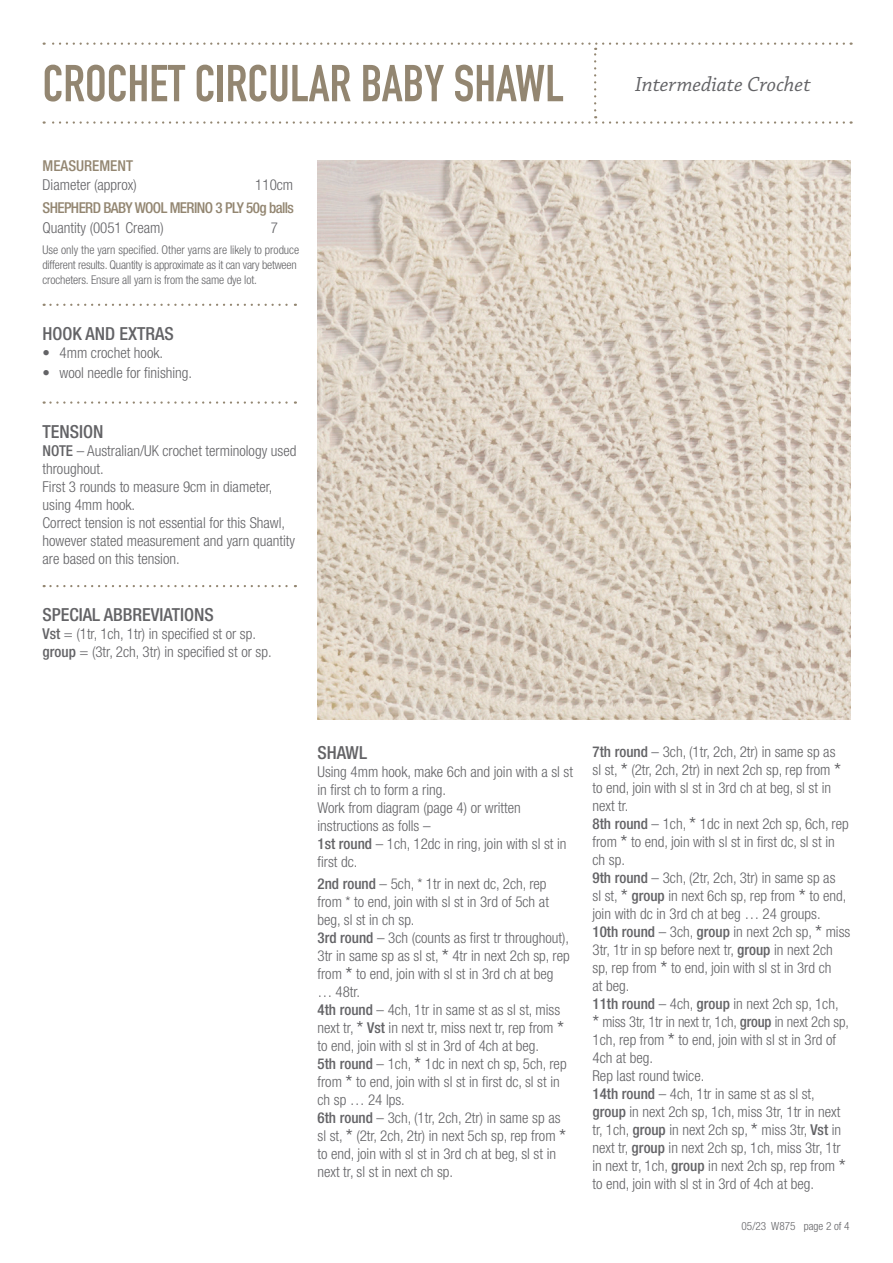
<style>
.page{position:relative;width:893px;height:1263px;background:#fff}
.page>*{position:absolute;margin:0;border:0;box-sizing:border-box;transform-origin:0 0}
.ACS_H1{font:700 51px "DIN Condensed";color:#938671}
.ACS_Rating{font:italic 21.45px "Chaparral Pro";color:#636366}
.ACS_H2{font:500 condensed 18px "Helvetica Neue LT Pro";color:#636366}
.ACS_Body_Text_Instru{font:300 condensed 15px/18px "Helvetica Neue LT Pro";color:#636366}
.ACS_H3{font:300 condensed 15px/18px "Helvetica Neue LT Pro";color:#636366}
.ACS_Table_H1{font:500 condensed 15px "Helvetica Neue LT Pro";letter-spacing:-.04em;color:#938671}
.ACS_Table_H1-2{font:500 condensed 15px "Helvetica Neue LT Pro";color:#938671}
.ACS_IMPORTANT_text{font:300 condensed 12px/15px "Helvetica Neue LT Pro";letter-spacing:-.01em;color:#636366}
.t1{font:300 condensed 11.25px "Helvetica Neue LT Pro";color:#636366}
.s1{font-weight:500}
.s2{font-size:21px}
</style>
<div class="page">
<img style="left:317px;top:160px;width:533px;height:560px">
<svg style="left:44px;top:304px;width:252px;height:2px"></svg>
<svg style="left:44px;top:401px;width:252px;height:3px"></svg>
<svg style="left:44px;top:585px;width:252px;height:2px"></svg>
<svg style="left:44px;top:43px;width:800px;height:67px"></svg>
<svg style="left:44px;top:116px;width:800px;height:8px"></svg>
<p class="ACS_H1" style="left:43px;top:49px;width:523px">CROCHET CIRCULAR BABY SHAWL</p>
<p class="ACS_Table_H1-2" style="left:43px;top:156px;width:92px">MEASUREMENT</p>
<p class="ACS_Body_Text_Instru" style="left:43px;top:176px;width:96px">Diameter (approx)</p>
<p class="ACS_Body_Text_Instru" style="left:255px;top:176px;width:39px">110cm</p>
<p class="ACS_Table_H1" style="left:43px;top:199px;width:253px">SHEPHERD BABY WOOL MERINO 3 PLY 50g balls</p>
<p class="ACS_Body_Text_Instru" style="left:43px;top:218px;width:123px">Quantity (0051 Cream)</p>
<p class="ACS_Body_Text_Instru" style="left:271px;top:218px;width:9px">7</p>
<p class="ACS_IMPORTANT_text" style="left:43px;top:242px;width:258px">Use only the yarn specified. Other yarns are likely to produce different results. Quantity is approximate as it can vary between crocheters. Ensure all yarn is from the same dye lot.</p>
<p class="ACS_H2" style="left:43px;top:323px;width:133px">HOOK AND EXTRAS</p>
<p class="ACS_Body_Text_Instru" style="left:43px;top:343px;width:122px">• 4mm crochet hook.</p>
<p class="ACS_Body_Text_Instru" style="left:43px;top:363px;width:151px">• wool needle for finishing.</p>
<p class="ACS_H2" style="left:43px;top:420px;width:63px">TENSION</p>
<p class="ACS_Body_Text_Instru" style="left:43px;top:441px;width:255px"><span class="s1">NOTE</span> – Australian/UK crochet terminology used throughout.</p>
<p class="ACS_Body_Text_Instru" style="left:43px;top:477px;width:231px">First 3 rounds to measure 9cm in diameter, using 4mm hook.</p>
<p class="ACS_Body_Text_Instru" style="left:43px;top:513px;width:254px">Correct tension is not essential for this Shawl, however stated measurement and yarn quantity are based on this tension.</p>
<p class="ACS_H2" style="left:43px;top:604px;width:173px">SPECIAL ABBREVIATIONS</p>
<p class="ACS_Body_Text_Instru" style="left:43px;top:625px;width:215px"><span class="s1">Vst</span> = (1tr, 1ch, 1tr) in specified st or sp.</p>
<p class="ACS_Body_Text_Instru" style="left:43px;top:643px;width:231px"><span class="s1">group</span> = (3tr, 2ch, 3tr) in specified st or sp.</p>
<p class="ACS_Rating" style="left:635px;top:72px;width:177px">Intermediate Crochet</p>
<p class="ACS_H2" style="left:317px;top:742px;width:51px">SHAWL</p>
<p class="ACS_Body_Text_Instru" style="left:317px;top:763px;width:257px">Using 4mm hook, make 6ch and join with a sl st in first ch to form a ring.</p>
<p class="ACS_Body_Text_Instru" style="left:317px;top:799px;width:205px">Work from diagram (page 4) or written instructions as folls –</p>
<p class="ACS_Body_Text_Instru" style="left:317px;top:835px;width:251px"><span class="s1">1st round</span> – 1ch, 12dc in ring, join with sl st in first dc.</p>
<p class="ACS_H3" style="left:317px;top:874px;width:233px"><span class="s1">2nd round</span> – 5ch, * 1tr in next dc, 2ch, rep from * to end, join with sl st in 3rd of 5ch at beg, sl st in ch sp.</p>
<p class="ACS_Body_Text_Instru" style="left:317px;top:928px;width:254px"><span class="s1">3rd round</span> – 3ch (counts as first tr throughout), 3tr in same sp as sl st, <span class="s2">*</span> 4tr in next 2ch sp, rep from <span class="s2">*</span> to end, join with sl st in 3rd ch at beg … 48tr.</p>
<p class="ACS_Body_Text_Instru" style="left:317px;top:1000px;width:248px"><span class="s1">4th round</span> – 4ch, 1tr in same st as sl st, miss next tr, <span class="s2">*</span> <span class="s1">Vst</span> in next tr, miss next tr, rep from <span class="s2">* </span>to end, join with sl st in 3rd of 4ch at beg.</p>
<p class="ACS_Body_Text_Instru" style="left:317px;top:1054px;width:251px"><span class="s1">5th round</span> – 1ch, <span class="s2">*</span> 1dc in next ch sp, 5ch, rep from <span class="s2">*</span> to end, join with sl st in first dc, sl st in ch sp … 24 lps.</p>
<p class="ACS_Body_Text_Instru" style="left:317px;top:1108px;width:250px"><span class="s1">6th round</span> – 3ch, (1tr, 2ch, 2tr) in same sp as sl st, <span class="s2">*</span> (2tr, 2ch, 2tr) in next 5ch sp, rep from <span class="s2">* </span>to end, join with sl st in 3rd ch at beg, sl st in next tr, sl st in next ch sp.</p>
<p class="ACS_Body_Text_Instru" style="left:592px;top:743px;width:250px"><span class="s1">7th round</span> – 3ch, (1tr, 2ch, 2tr) in same sp as sl st, <span class="s2">*</span> (2tr, 2ch, 2tr) in next 2ch sp, rep from <span class="s2">* </span>to end, join with sl st in 3rd ch at beg, sl st in next tr.</p>
<p class="ACS_Body_Text_Instru" style="left:592px;top:815px;width:258px"><span class="s1">8th round</span> – 1ch, <span class="s2">*</span> 1dc in next 2ch sp, 6ch, rep from <span class="s2">*</span> to end, join with sl st in first dc, sl st in ch sp.</p>
<p class="ACS_Body_Text_Instru" style="left:592px;top:869px;width:255px"><span class="s1">9th round</span> – 3ch, (2tr, 2ch, 3tr) in same sp as sl st, <span class="s2">*</span> <span class="s1">group</span> in next 6ch sp, rep from <span class="s2">*</span> to end, join with dc in 3rd ch at beg … 24 groups.</p>
<p class="ACS_Body_Text_Instru" style="left:592px;top:923px;width:259px"><span class="s1">10th round</span> – 3ch, <span class="s1">group</span> in next 2ch sp, <span class="s2">*</span> miss 3tr, 1tr in sp before next tr, <span class="s1">group</span> in next 2ch sp, rep from <span class="s2">*</span> to end, join with sl st in 3rd ch<br>at beg.</p>
<p class="ACS_Body_Text_Instru" style="left:592px;top:995px;width:258px"><span class="s1">11th round</span> – 4ch, <span class="s1">group</span> in next 2ch sp, 1ch, <span class="s2">*</span> miss 3tr, 1tr in next tr, 1ch, <span class="s1">group</span> in next 2ch sp, 1ch, rep from <span class="s2">*</span> to end, join with sl st in 3rd of 4ch at beg.</p>
<p class="ACS_Body_Text_Instru" style="left:592px;top:1067px;width:113px">Rep last round twice.</p>
<p class="ACS_Body_Text_Instru" style="left:592px;top:1085px;width:255px"><span class="s1">14th round</span> – 4ch, 1tr in same st as sl st, <span class="s1">group</span> in next 2ch sp, 1ch, miss 3tr, 1tr in next tr, 1ch, <span class="s1">group</span> in next 2ch sp, <span class="s2">*</span> miss 3tr, <span class="s1">Vst</span> in next tr, <span class="s1">group</span> in next 2ch sp, 1ch, miss 3tr, 1tr in next tr, 1ch, <span class="s1">group</span> in next 2ch sp, rep from <span class="s2">* </span>to end, join with sl st in 3rd of 4ch at beg.</p>
<p class="t1" style="left:741px;top:1219px;width:110px">05/23 W875 page 2 of 4</p>
</div>
